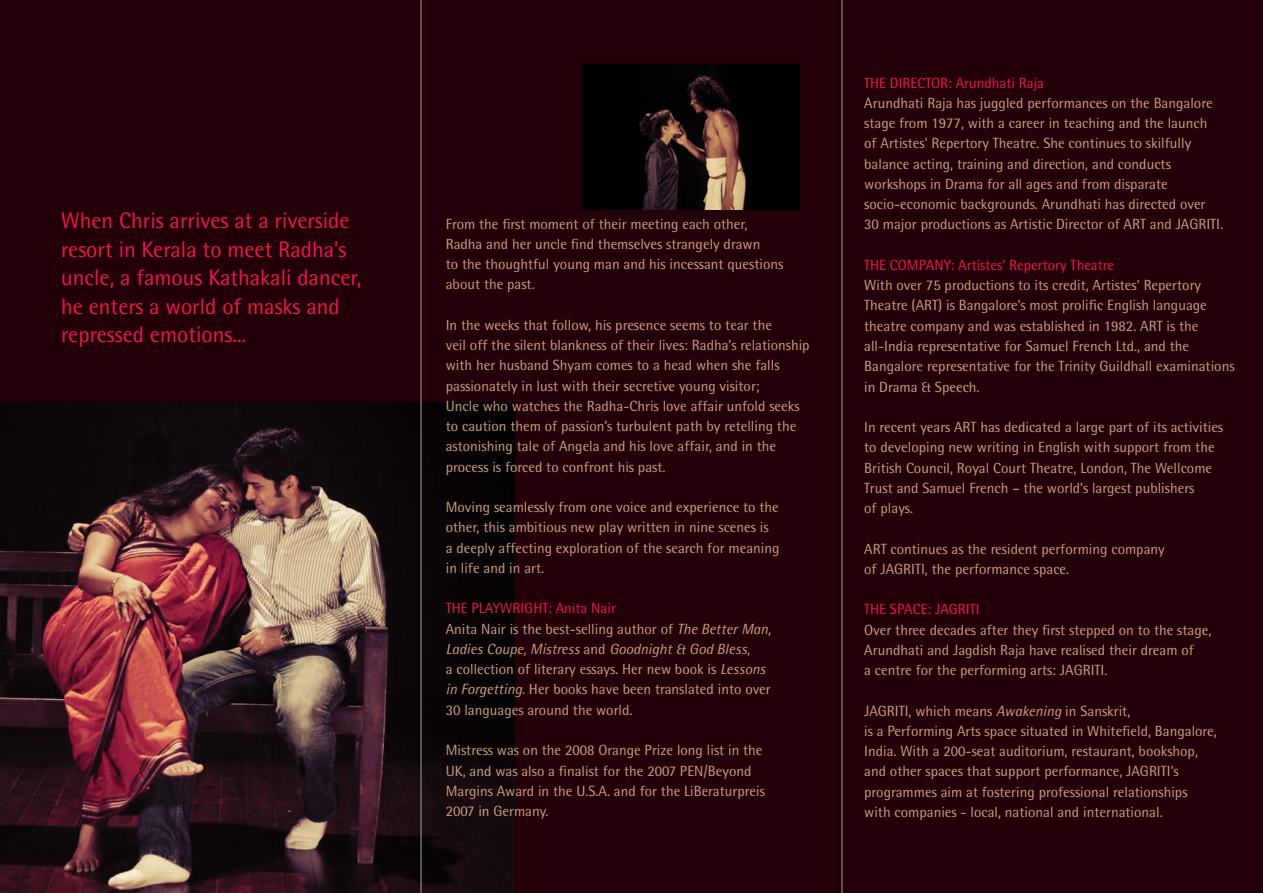
<style>
.page{position:relative;width:1263px;height:893px;background:#230009}
.page>*{position:absolute;margin:0;border:0;box-sizing:border-box;transform-origin:0 0}
.t1{font:22.5px/28.5px "Rotis Semi Sans Std";color:#ed174d}
.t2{font:14.85px/20.2px "Rotis Semi Sans Std";color:#cd9e81}
.t3{font:14.85px "Rotis Semi Sans Std";color:#ed174d}
.s1{color:#ed174d}
.s2{font-style:italic}
</style>
<div class="page">
<img style="left:582px;top:65px;width:217px;height:145px">
<img style="left:0;top:402px;width:515px;height:491px">
<hr style="left:421px;top:0;width:1px;height:893px;background:#9d9fa2">
<hr style="left:842px;top:0;width:1px;height:893px;background:#9d9fa2">
<h1 class="t1" style="left:61px;top:206px;width:302px">When Chris arrives at a riverside resort in Kerala to meet Radha’s uncle, a famous Kathakali dancer, he enters a world of masks and repressed emotions...</h1>
<p class="t2" style="left:446px;top:213px;width:339px">From the first moment of their meeting each other, Radha and her uncle find themselves strangely drawn<br>to the thoughtful young man and his incessant questions about the past.</p>
<p class="t2" style="left:446px;top:315px;width:365px">In the weeks that follow, his presence seems to tear the<br>veil off the silent blankness of their lives: Radha’s relationship with her husband Shyam comes to a head when she falls passionately in lust with their secretive young visitor;<br>Uncle who watches the Radha-Chris love affair unfold seeks to caution them of passion’s turbulent path by retelling the astonishing tale of Angela and his love affair, and in the process is forced to confront his past.</p>
<p class="t2" style="left:446px;top:497px;width:335px">Moving seamlessly from one voice and experience to the other, this ambitious new play written in nine scenes is<br>a deeply affecting exploration of the search for meaning in life and in art.</p>
<p class="t2" style="left:446px;top:598px;width:327px"><span class="s1">THE PLAYWRIGHT: Anita Nair<br></span>Anita Nair is the best-selling author of <span class="s2">The Better Man, Ladies Coupe, Mistress</span> and <span class="s2">Goodnight &amp; God Bless</span>,<br>a collection of literary essays. Her new book is <span class="s2">Lessons in Forgetting</span>. Her books have been translated into over 30 languages around the world.</p>
<p class="t2" style="left:446px;top:740px;width:321px">Mistress was on the 2008 Orange Prize long list in the UK, and was also a finalist for the 2007 PEN/Beyond Margins Award in the U.S.A. and for the LiBeraturpreis 2007 in Germany.</p>
<p class="t3" style="left:864px;top:74px;width:181px">THE DIRECTOR: Arundhati Raja</p>
<p class="t2" style="left:864px;top:93px;width:360px">Arundhati Raja has juggled performances on the Bangalore stage from 1977, with a career in teaching and the launch of Artistes’ Repertory Theatre. She continues to skilfully balance acting, training and direction, and conducts workshops in Drama for all ages and from disparate socio-economic backgrounds. Arundhati has directed over 30 major productions as Artistic Director of ART and JAGRITI.</p>
<p class="t3" style="left:864px;top:256px;width:251px">THE COMPANY: Artistes’ Repertory Theatre</p>
<p class="t2" style="left:864px;top:275px;width:372px">With over 75 productions to its credit, Artistes' Repertory Theatre (ART) is Bangalore’s most prolific English language theatre company and was established in 1982. ART is the all-India representative for Samuel French Ltd., and the Bangalore representative for the Trinity Guildhall examinations in Drama &amp; Speech.</p>
<p class="t2" style="left:864px;top:417px;width:360px">In recent years ART has dedicated a large part of its activities to developing new writing in English with support from the British Council, Royal Court Theatre, London, The Wellcome Trust and Samuel French – the world’s largest publishers<br>of plays.</p>
<p class="t2" style="left:864px;top:538px;width:302px">ART continues as the resident performing company of JAGRITI, the performance space.</p>
<p class="t3" style="left:864px;top:600px;width:117px">THE SPACE: JAGRITI</p>
<p class="t2" style="left:864px;top:619px;width:349px">Over three decades after they first stepped on to the stage,<br>Arundhati and Jagdish Raja have realised their dream of<br>a centre for the performing arts: JAGRITI.</p>
<p class="t2" style="left:864px;top:700px;width:354px">JAGRITI, which means <span class="s2">Awakening</span> in Sanskrit,<br>is a Performing Arts space situated in Whitefield, Bangalore, India. With a 200-seat auditorium, restaurant, bookshop, and other spaces that support performance, JAGRITI’s programmes aim at fostering professional relationships with companies - local, national and international.</p>
</div>
